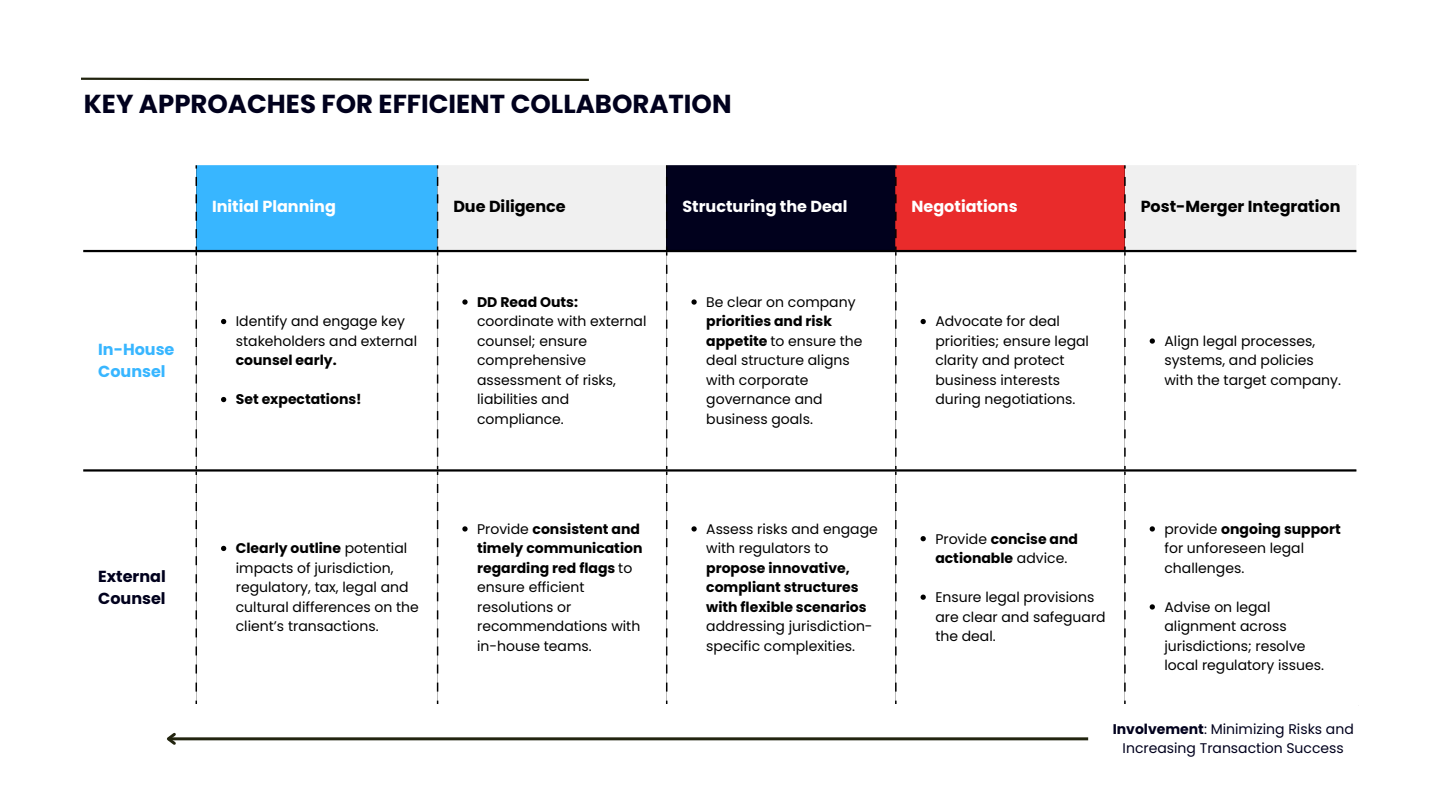
<style>
.page{position:relative;width:1440px;height:810px;background:#fff}
.page>*{position:absolute;margin:0;border:0;box-sizing:border-box;transform-origin:0 0}
.t1{font:700 26px "Poppins";color:#01011d}
.t2{font:700 16px "Poppins";color:#fff}
.t3{font:700 16px "Poppins";color:#000}
.t4{font:700 16px/21.8px "Poppins";color:#38b6ff}
.t5{font:700 16px/21.8px "Poppins";color:#01011d}
.t6{font:14px/19.5px "Poppins";color:#000}
.t7{font:14px/19.5px "Poppins";color:#01011d;text-align:center}
.t8{font:700 14px/19.5px "Poppins";color:#000}
.s1{font-weight:700}
.s2{font-weight:400}
</style>
<div class="page">
<div style="left:196px;top:164px;width:242px;height:87px;background:#38b6ff"></div>
<div style="left:437px;top:165px;width:919px;height:85px;background:#f0f0f0"></div>
<div style="left:667px;top:164px;width:229px;height:87px;background:#01011d"></div>
<div style="left:896px;top:164px;width:229px;height:87px;background:#e92b2b"></div>
<svg style="left:221px;top:319px;width:5px;height:5px"></svg>
<svg style="left:221px;top:397px;width:5px;height:5px"></svg>
<svg style="left:462px;top:299px;width:6px;height:6px"></svg>
<svg style="left:691px;top:299px;width:6px;height:6px"></svg>
<svg style="left:921px;top:319px;width:5px;height:5px"></svg>
<svg style="left:1150px;top:338px;width:5px;height:6px"></svg>
<svg style="left:221px;top:546px;width:5px;height:5px"></svg>
<svg style="left:462px;top:526px;width:6px;height:6px"></svg>
<svg style="left:691px;top:526px;width:6px;height:6px"></svg>
<svg style="left:921px;top:536px;width:5px;height:5px"></svg>
<svg style="left:921px;top:595px;width:5px;height:5px"></svg>
<svg style="left:1150px;top:526px;width:5px;height:6px"></svg>
<svg style="left:1150px;top:604px;width:5px;height:6px"></svg>
<svg style="left:895px;top:177px;width:2px;height:9px"></svg>
<svg style="left:895px;top:194px;width:2px;height:9px"></svg>
<svg style="left:895px;top:212px;width:2px;height:9px"></svg>
<svg style="left:895px;top:229px;width:2px;height:9px"></svg>
<svg style="left:1124px;top:177px;width:2px;height:9px"></svg>
<svg style="left:1124px;top:194px;width:2px;height:9px"></svg>
<svg style="left:1124px;top:212px;width:2px;height:9px"></svg>
<svg style="left:1124px;top:229px;width:2px;height:9px"></svg>
<svg style="left:895px;top:247px;width:2px;height:9px"></svg>
<svg style="left:895px;top:265px;width:2px;height:9px"></svg>
<svg style="left:895px;top:283px;width:2px;height:9px"></svg>
<svg style="left:895px;top:301px;width:2px;height:9px"></svg>
<svg style="left:895px;top:320px;width:2px;height:9px"></svg>
<svg style="left:895px;top:338px;width:2px;height:9px"></svg>
<svg style="left:895px;top:356px;width:2px;height:9px"></svg>
<svg style="left:895px;top:375px;width:2px;height:9px"></svg>
<svg style="left:895px;top:393px;width:2px;height:9px"></svg>
<svg style="left:895px;top:411px;width:2px;height:9px"></svg>
<svg style="left:895px;top:429px;width:2px;height:9px"></svg>
<svg style="left:895px;top:448px;width:2px;height:9px"></svg>
<svg style="left:1124px;top:247px;width:2px;height:9px"></svg>
<svg style="left:1124px;top:265px;width:2px;height:9px"></svg>
<svg style="left:1124px;top:283px;width:2px;height:9px"></svg>
<svg style="left:1124px;top:301px;width:2px;height:9px"></svg>
<svg style="left:1124px;top:320px;width:2px;height:9px"></svg>
<svg style="left:1124px;top:338px;width:2px;height:9px"></svg>
<svg style="left:1124px;top:356px;width:2px;height:9px"></svg>
<svg style="left:1124px;top:375px;width:2px;height:9px"></svg>
<svg style="left:1124px;top:393px;width:2px;height:9px"></svg>
<svg style="left:1124px;top:411px;width:2px;height:9px"></svg>
<svg style="left:1124px;top:429px;width:2px;height:9px"></svg>
<svg style="left:1124px;top:448px;width:2px;height:9px"></svg>
<svg style="left:895px;top:466px;width:2px;height:9px"></svg>
<svg style="left:895px;top:484px;width:2px;height:9px"></svg>
<svg style="left:895px;top:502px;width:2px;height:9px"></svg>
<svg style="left:895px;top:520px;width:2px;height:9px"></svg>
<svg style="left:895px;top:538px;width:2px;height:9px"></svg>
<svg style="left:895px;top:556px;width:2px;height:9px"></svg>
<svg style="left:895px;top:574px;width:2px;height:9px"></svg>
<svg style="left:895px;top:592px;width:2px;height:9px"></svg>
<svg style="left:895px;top:610px;width:2px;height:9px"></svg>
<svg style="left:895px;top:628px;width:2px;height:9px"></svg>
<svg style="left:895px;top:646px;width:2px;height:9px"></svg>
<svg style="left:895px;top:665px;width:2px;height:9px"></svg>
<svg style="left:895px;top:683px;width:2px;height:9px"></svg>
<svg style="left:1124px;top:466px;width:2px;height:9px"></svg>
<svg style="left:1124px;top:484px;width:2px;height:9px"></svg>
<svg style="left:1124px;top:502px;width:2px;height:9px"></svg>
<svg style="left:1124px;top:520px;width:2px;height:9px"></svg>
<svg style="left:1124px;top:538px;width:2px;height:9px"></svg>
<svg style="left:1124px;top:556px;width:2px;height:9px"></svg>
<svg style="left:1124px;top:574px;width:2px;height:9px"></svg>
<svg style="left:1124px;top:592px;width:2px;height:9px"></svg>
<svg style="left:1124px;top:610px;width:2px;height:9px"></svg>
<svg style="left:1124px;top:628px;width:2px;height:9px"></svg>
<svg style="left:1124px;top:646px;width:2px;height:9px"></svg>
<svg style="left:1124px;top:665px;width:2px;height:9px"></svg>
<svg style="left:1124px;top:683px;width:2px;height:9px"></svg>
<hr style="left:81px;top:163px;width:1278px;height:2px;background:#fff">
<hr style="left:83px;top:250px;width:1273px;height:2px;background:#000">
<hr style="left:83px;top:469px;width:1273px;height:3px;background:#000">
<svg style="left:81px;top:77px;width:508px;height:4px"></svg>
<hr style="left:168px;top:737px;width:920px;height:3px;background:#22240f">
<svg style="left:167px;top:732px;width:12px;height:13px"></svg>
<p class="t1" style="left:84px;top:86px;width:649px">KEY APPROACHES FOR EFFICIENT COLLABORATION</p>
<p class="t4" style="left:98px;top:338px;width:78px">In-House<br>Counsel</p>
<p class="t5" style="left:98px;top:565px;width:69px">External<br>Counsel</p>
<p class="t2" style="left:212px;top:196px;width:125px">Initial Planning</p>
<h1 class="t3" style="left:453px;top:196px;width:114px">Due Diligence</h1>
<p class="t2" style="left:682px;top:196px;width:167px">Structuring the Deal</p>
<p class="t2" style="left:912px;top:196px;width:108px">Negotiations</p>
<p class="t3" style="left:1141px;top:196px;width:201px">Post-Merger Integration</p>
<p class="t6" style="left:236px;top:312px;width:183px">Identify and engage key stakeholders and external <span class="s1">counsel early.</span></p>
<p class="t8" style="left:236px;top:390px;width:127px">Set expectations!</p>
<p class="t6" style="left:236px;top:539px;width:185px"><span class="s1">Clearly outline</span> potential impacts of jurisdiction, regulatory, tax, legal and cultural differences on the client’s transactions.</p>
<p class="t6" style="left:477px;top:292px;width:171px"><span class="s1">DD Read Outs: </span>coordinate with external counsel; ensure comprehensive assessment of risks, liabilities and compliance.</p>
<p class="t6" style="left:706px;top:292px;width:158px">Be clear on company <span class="s1">priorities and risk appetite</span> to ensure the deal structure aligns with corporate governance and business goals.</p>
<p class="t6" style="left:935px;top:312px;width:155px">Advocate for deal priorities; ensure legal clarity and protect business interests during negotiations.</p>
<p class="t6" style="left:1164px;top:331px;width:178px">Align legal processes, systems, and policies with the target company.</p>
<p class="t6" style="left:477px;top:519px;width:167px">Provide <span class="s1">consistent and timely communication regarding red flags</span> to ensure efficient resolutions or recommendations with in-house teams.</p>
<p class="t6" style="left:706px;top:519px;width:173px">Assess risks and engage with regulators to <span class="s1">propose innovative, compliant structures with flexible scenarios </span>addressing jurisdiction&shy;specific complexities.</p>
<p class="t8" style="left:935px;top:529px;width:144px"><span class="s2">Provide</span> concise and actionable <span class="s2">advice.</span></p>
<p class="t6" style="left:935px;top:587px;width:172px">Ensure legal provisions are clear and safeguard the deal.</p>
<p class="t6" style="left:1164px;top:519px;width:178px">provide <span class="s1">ongoing support </span>for unforeseen legal challenges.</p>
<p class="t6" style="left:1164px;top:597px;width:161px">Advise on legal alignment across jurisdictions; resolve local regulatory issues.</p>
<p class="t7" style="left:1113px;top:719px;width:243px"><span class="s1">Involvement</span>: Minimizing Risks and<br>Increasing Transaction Success</p>
</div>
